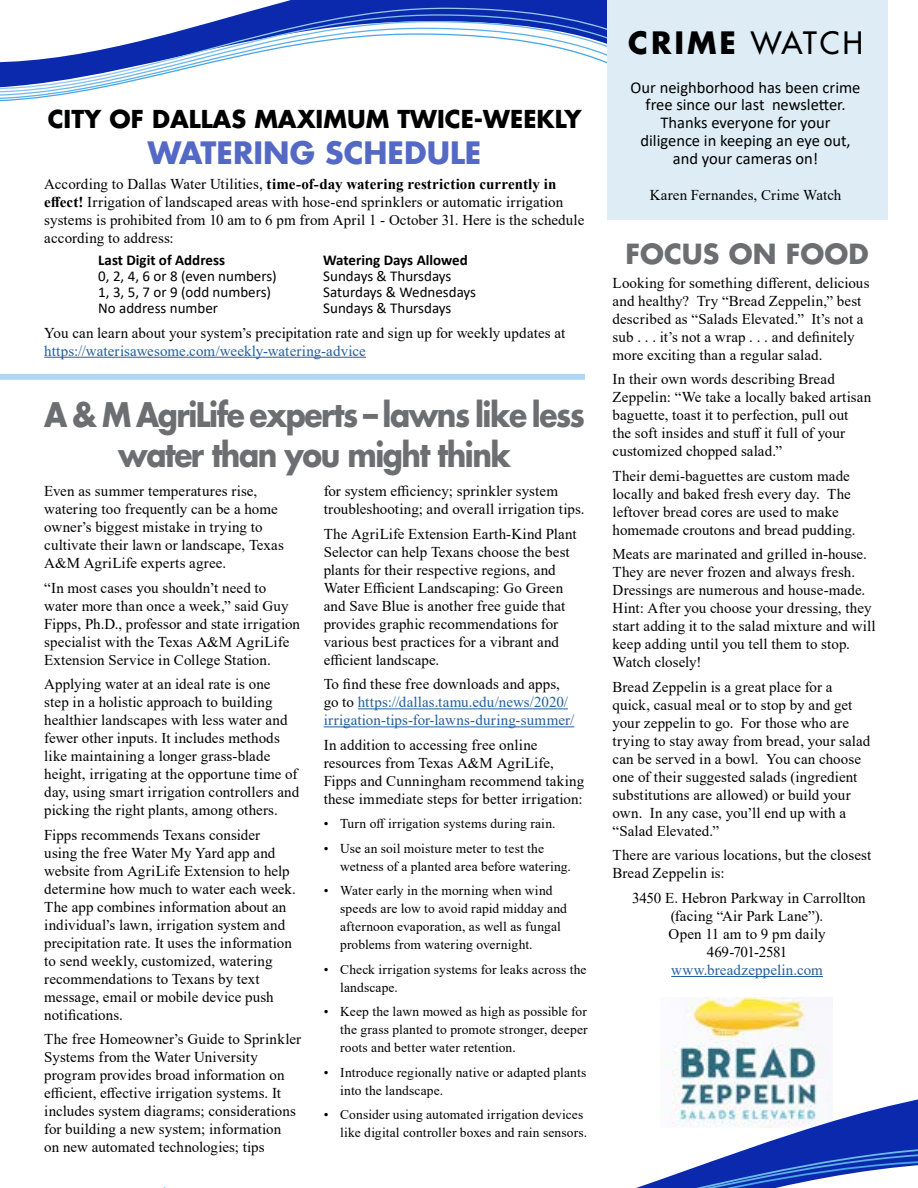
<style>
.page{position:relative;width:918px;height:1188px;background:#fff}
.page>*{position:absolute;margin:0;border:0;box-sizing:border-box;transform-origin:0 0}
.t1{font:700 33px/39.6px "Futura";letter-spacing:-.05em;color:#6d6e71;text-align:center;scale:.9 1}
.t2{font:700 30px "Futura";color:#5469c5}
.t3{font:700 30px "Futura";letter-spacing:.1em;color:#000}
.t4{font:700 27px "Futura";color:#6d6e71}
.t5{font:700 24px "Futura";color:#000}
.t6{font:16.5px/17.9px "Calibri";color:#000;text-align:center}
.t7{font:15px/18px "Times New Roman";letter-spacing:.005em;color:#000}
.t8{font:15px/18px "Times New Roman";letter-spacing:.005em;color:#215e9e}
.t9{font:15px "Calibri";color:#000}
.t10{font:700 15px "Calibri";color:#000}
.t11{font:13.5px/18px "Times New Roman";letter-spacing:.01em;color:#000}
.s1{font-weight:700}
.s2{color:#000}
.s3{font-weight:400}
</style>
<div class="page">
<svg style="left:269px;top:0;width:339px;height:132px"></svg>
<svg style="left:244px;top:6px;width:364px;height:7px;background:#1e3db4"></svg>
<svg style="left:219px;top:13px;width:389px;height:7px;background:#2242b6"></svg>
<svg style="left:197px;top:20px;width:411px;height:6px;background:#4a68c5"></svg>
<svg style="left:175px;top:26px;width:433px;height:6px"></svg>
<svg style="left:0;top:32px;width:608px;height:73px"></svg>
<div style="left:608px;top:0;width:280px;height:219px;background:#deedf5"></div>
<hr style="left:671px;top:976px;width:152px;height:1px;background:#215e9e">
<img style="left:666px;top:997px;width:163px;height:85px">
<hr style="left:44px;top:357px;width:322px;height:1px;background:#215e9e">
<div style="left:0;top:374px;width:585px;height:6px;background:#add7f4"></div>
<svg style="left:660px;top:1082px;width:258px;height:57px"></svg>
<svg style="left:163px;top:1139px;width:755px;height:49px"></svg>
<hr style="left:358px;top:709px;width:210px;height:1px;background:#215e9e">
<hr style="left:324px;top:727px;width:250px;height:1px;background:#215e9e">
<h3 class="t5" style="left:48px;top:104px;width:535px">CITY OF DALLAS MAXIMUM TWICE-WEEKLY</h3>
<h2 class="t2" style="left:148px;top:133px;width:335px">WATERING SCHEDULE</h2>
<p class="t7" style="left:44px;top:174px;width:542px">According to Dallas Water Utilities, <span class="s1">time-of-day watering restriction currently in effect!</span> Irrigation of landscaped areas with hose-end sprinklers or automatic irrigation systems is prohibited from 10 am to 6 pm from April 1 - October 31. Here is the schedule according to address:</p>
<p class="t10" style="left:98px;top:249px;width:128px">Last Digit of Address</p>
<p class="t10" style="left:323px;top:249px;width:146px">Watering Days Allowed</p>
<p class="t9" style="left:98px;top:265px;width:180px">0, 2, 4, 6 or 8 (even numbers)</p>
<p class="t9" style="left:323px;top:265px;width:130px">Sundays &amp; Thursdays</p>
<p class="t9" style="left:98px;top:282px;width:174px">1, 3, 5, 7 or 9 (odd numbers)</p>
<p class="t9" style="left:323px;top:282px;width:154px">Saturdays &amp; Wednesdays</p>
<p class="t9" style="left:98px;top:298px;width:121px">No address number</p>
<p class="t9" style="left:323px;top:298px;width:130px">Sundays &amp; Thursdays</p>
<p class="t7" style="left:44px;top:323px;width:522px">You can learn about your system’s precipitation rate and sign up for weekly updates at</p>
<p class="t8" style="left:44px;top:341px;width:323px">https://waterisawesome.com/weekly-watering-advice</p>
<h1 class="t1" style="left:44px;top:395px;width:602px">A &amp; M AgriLife experts – lawns like less water than you might think</h1>
<p class="t7" style="left:44px;top:482px;width:241px">Even as summer temperatures rise, watering too frequently can be a home owner’s biggest mistake in trying to cultivate their lawn or landscape, Texas A&amp;M AgriLife experts agree.</p>
<p class="t7" style="left:44px;top:578px;width:257px">“In most cases you shouldn’t need to water more than once a week,” said Guy Fipps, Ph.D., professor and state irrigation specialist with the Texas A&amp;M AgriLife Extension Service in College Station.</p>
<p class="t7" style="left:44px;top:675px;width:256px">Applying water at an ideal rate is one<br>step in a holistic approach to building healthier landscapes with less water and fewer other inputs. It includes methods like maintaining a longer grass-blade height, irrigating at the opportune time of day, using smart irrigation controllers and picking the right plants, among others.</p>
<p class="t7" style="left:44px;top:825px;width:253px">Fipps recommends Texans consider using the free Water My Yard app and website from AgriLife Extension to help determine how much to water each week.<br>The app combines information about an individual’s lawn, irrigation system and precipitation rate. It uses the information to send weekly, customized, watering recommendations to Texans by text message, email or mobile device push notifications.</p>
<p class="t7" style="left:44px;top:1030px;width:259px">The free Homeowner’s Guide to Sprinkler Systems from the Water University program provides broad information on efficient, effective irrigation systems. It includes system diagrams; considerations for building a new system; information<br>on new automated technologies; tips</p>
<p class="t7" style="left:324px;top:482px;width:263px">for system efficiency; sprinkler system troubleshooting; and overall irrigation tips.</p>
<p class="t7" style="left:324px;top:524px;width:254px">The AgriLife Extension Earth-Kind Plant Selector can help Texans choose the best plants for their respective regions, and Water Efficient Landscaping: Go Green and Save Blue is another free guide that provides graphic recommendations for various best practices for a vibrant and efficient landscape.</p>
<p class="t8" style="left:324px;top:675px;width:252px"><span class="s2">To find these free downloads and apps, go to</span> https://dallas.tamu.edu/news/2020/ irrigation-tips-for-lawns-during-summer/</p>
<p class="t7" style="left:324px;top:735px;width:262px">In addition to accessing free online resources from Texas A&amp;M AgriLife, Fipps and Cunningham recommend taking these immediate steps for better irrigation:</p>
<p class="t11" style="left:324px;top:814px;width:233px">• Turn off irrigation systems during rain.</p>
<p class="t11" style="left:340px;top:839px;width:232px;text-indent:-16px">• Use an soil moisture meter to test the wetness of a planted area before watering.</p>
<p class="t11" style="left:340px;top:881px;width:228px;text-indent:-16px">• Water early in the morning when wind speeds are low to avoid rapid midday and afternoon evaporation, as well as fungal problems from watering overnight.</p>
<p class="t11" style="left:340px;top:960px;width:248px;text-indent:-16px">• Check irrigation systems for leaks across the landscape.</p>
<p class="t11" style="left:340px;top:1002px;width:249px;text-align:justify;text-indent:-16px">• Keep the lawn mowed as high as possible for the grass planted to promote stronger, deeper roots and better water retention.</p>
<p class="t11" style="left:340px;top:1063px;width:248px;text-indent:-16px">• Introduce regionally native or adapted plants into the landscape.</p>
<p class="t11" style="left:324px;top:1105px;width:265px;text-align:right">• Consider using automated irrigation devices like digital controller boxes and rain sensors.</p>
<h2 class="t3" style="left:628px;top:23px;width:236px">CRIME <span class="s3">WATCH</span></h2>
<p class="t6" style="left:631px;top:78px;width:231px">Our neighborhood has been crime free since our last newsletter.<br>Thanks everyone for your diligence in keeping an eye out, and your cameras on!</p>
<p class="t7" style="left:650px;top:186px;width:193px">Karen Fernandes, Crime Watch</p>
<h3 class="t4" style="left:626px;top:235px;width:245px">FOCUS ON FOOD</h3>
<p class="t7" style="left:613px;top:273px;width:258px">Looking for something different, delicious and healthy? Try “Bread Zeppelin,” best described as “Salads Elevated.” It’s not a sub . . . it’s not a wrap . . . and definitely more exciting than a regular salad.</p>
<p class="t7" style="left:613px;top:370px;width:260px">In their own words describing Bread Zeppelin: “We take a locally baked artisan baguette, toast it to perfection, pull out<br>the soft insides and stuff it full of your customized chopped salad.”</p>
<p class="t7" style="left:613px;top:466px;width:244px">Their demi-baguettes are custom made locally and baked fresh every day. The leftover bread cores are used to make homemade croutons and bread pudding.</p>
<p class="t7" style="left:613px;top:545px;width:265px">Meats are marinated and grilled in-house.<br>They are never frozen and always fresh.<br>Dressings are numerous and house-made.<br>Hint: After you choose your dressing, they start adding it to the salad mixture and will keep adding until you tell them to stop.<br>Watch closely!</p>
<p class="t7" style="left:613px;top:677px;width:259px">Bread Zeppelin is a great place for a quick, casual meal or to stop by and get your zeppelin to go. For those who are trying to stay away from bread, your salad can be served in a bowl. You can choose one of their suggested salads (ingredient substitutions are allowed) or build your own. In any case, you’ll end up with a “Salad Elevated.”</p>
<p class="t7" style="left:613px;top:846px;width:260px">There are various locations, but the closest<br>Bread Zeppelin is:</p>
<p class="t7" style="left:632px;top:888px;width:235px;text-align:center">3450 E. Hebron Parkway in Carrollton (facing “Air Park Lane”).<br>Open 11 am to 9 pm daily<br>469-701-2581</p>
<p class="t8" style="left:671px;top:960px;width:153px">www.breadzeppelin.com</p>
</div>
